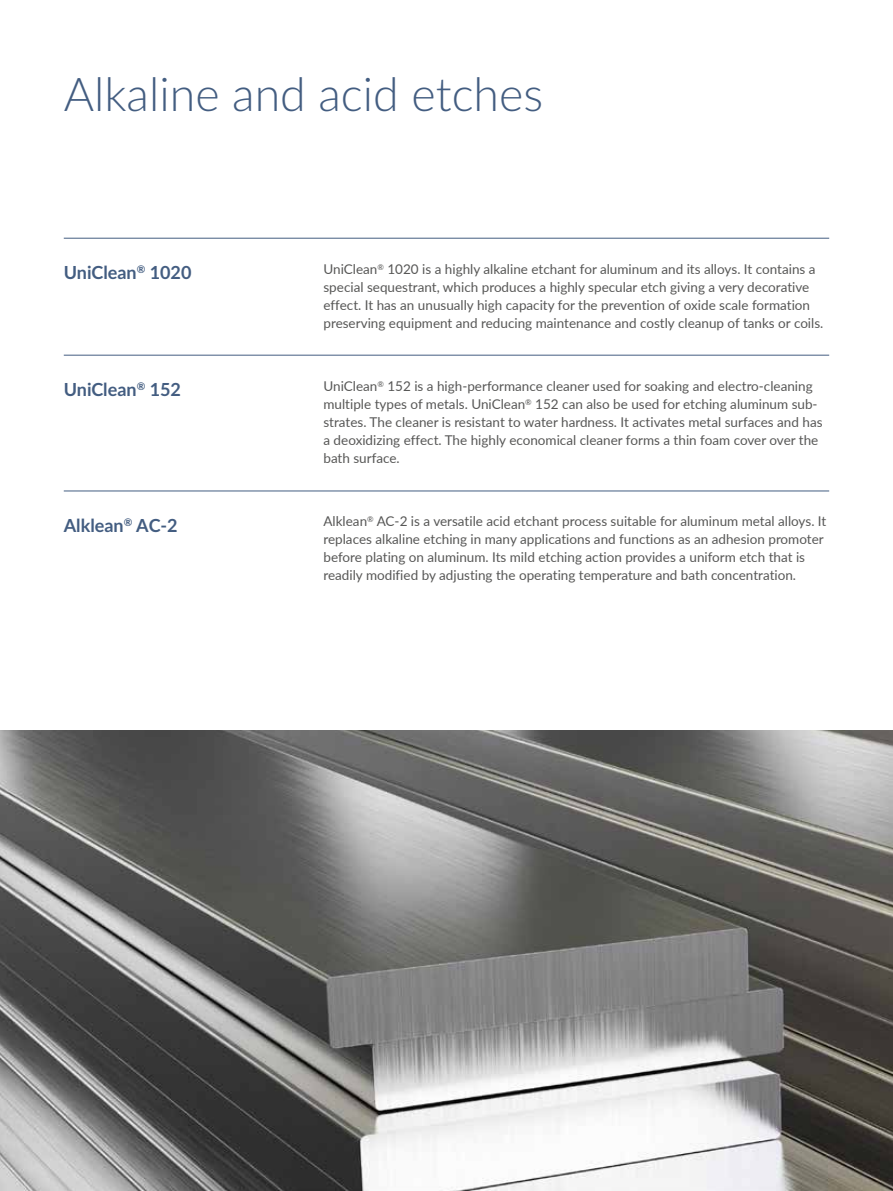
<style>
.page{position:relative;width:893px;height:1191px;background:#fff}
.page>*{position:absolute;margin:0;border:0;box-sizing:border-box;transform-origin:0 0}
.t1{font:300 46.5px "Lato";color:#435d81}
.t2{font:700 18px "Lato";color:#435d81}
.t3{font:13.5px/18px "Lato";color:#575756}
</style>
<div class="page">
<img style="left:0;top:730px;width:893px;height:461px">
<hr style="left:64px;top:238px;width:765px;height:1px;background:#435d81">
<hr style="left:64px;top:355px;width:765px;height:1px;background:#435d81">
<hr style="left:64px;top:490px;width:765px;height:1px;background:#435d81">
<h1 class="t1" style="left:64px;top:62px;width:481px">Alkaline and acid etches</h1>
<h2 class="t2" style="left:64px;top:259px;width:129px">UniClean<sup>®</sup> 1020</h2>
<p class="t3" style="left:323px;top:260px;width:501px">UniClean<sup>®</sup> 1020 is a highly alkaline etchant for aluminum and its alloys. It contains a special sequestrant, which produces a highly specular etch giving a very decorative effect. It has an unusually high capacity for the prevention of oxide scale formation preserving equipment and reducing maintenance and costly cleanup of tanks or coils.</p>
<h2 class="t2" style="left:64px;top:376px;width:119px">UniClean<sup>®</sup> 152</h2>
<p class="t3" style="left:323px;top:377px;width:501px">UniClean<sup>®</sup> 152 is a high-performance cleaner used for soaking and electro-cleaning multiple types of metals. UniClean<sup>®</sup> 152 can also be used for etching aluminum sub&shy;strates. The cleaner is resistant to water hardness. It activates metal surfaces and has a deoxidizing effect. The highly economical cleaner forms a thin foam cover over the bath surface.</p>
<h2 class="t2" style="left:64px;top:512px;width:115px">Alklean<sup>®</sup> AC-2</h2>
<p class="t3" style="left:323px;top:512px;width:504px">Alklean<sup>®</sup> AC-2 is a versatile acid etchant process suitable for aluminum metal alloys. It replaces alkaline etching in many applications and functions as an adhesion promoter before plating on aluminum. Its mild etching action provides a uniform etch that is readily modified by adjusting the operating temperature and bath concentration.</p>
</div>
